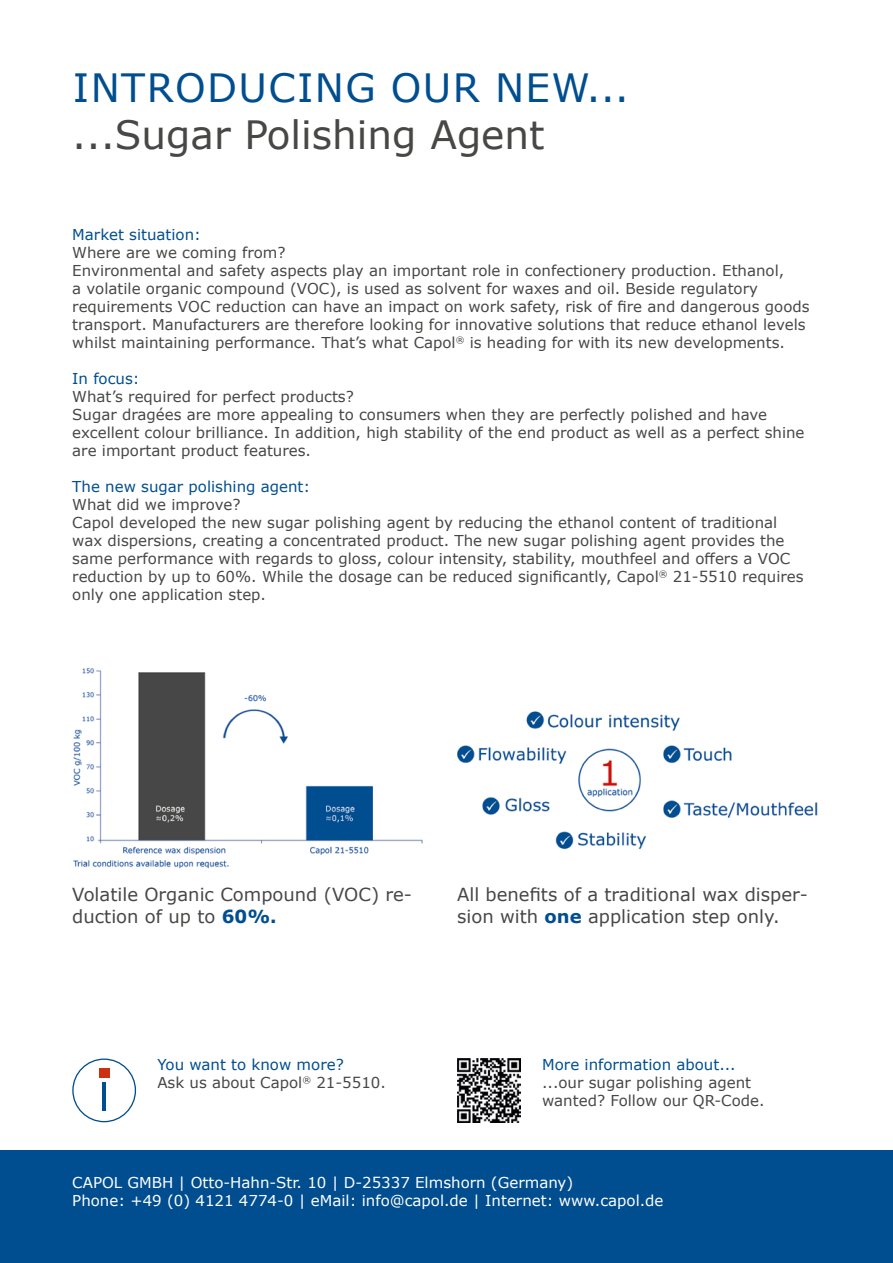
<style>
.page{position:relative;width:893px;height:1263px;background:#fff}
.page>*{position:absolute;margin:0;border:0;box-sizing:border-box;transform-origin:0 0}
.t1{font:39px "Verdana";color:#474746}
.t2{font:39px "Verdana";letter-spacing:.035em;color:#004e90}
.t3{font:18px/21.6px "Verdana";color:#474746}
.t4{font:15px/18px "Verdana";color:#474746}
.t5{font:15px/18px "Verdana";color:#fff}
.t6{font:15px "Verdana";color:#004e90}
.s1{font-weight:700;color:#004e90}
.s2{color:#004e90}
</style>
<div class="page">
<div style="left:0;top:1150px;width:893px;height:113px;background:#004e90"></div>
<div style="left:72px;top:1058px;width:64px;height:64px;border:1px solid #004e90;border-radius:50%"></div>
<hr style="left:102px;top:1082px;width:4px;height:29px;background:#004e90">
<div style="left:99px;top:1068px;width:11px;height:10px;background:#cd3010"></div>
<img style="left:457px;top:1058px;width:64px;height:64px">
<img style="left:457px;top:711px;width:361px;height:139px">
<img style="left:73px;top:667px;width:350px;height:202px">
<h1 class="t2" style="left:73px;top:61px;width:558px">INTRODUCING OUR NEW...</h1>
<h1 class="t1" style="left:72px;top:108px;width:474px">...Sugar Polishing Agent</h1>
<p class="t6" style="left:72px;top:224px;width:130px">Market situation:</p>
<p class="t4" style="left:72px;top:244px;width:739px">Where are we coming from?<br>Environmental and safety aspects play an important role in confectionery production. Ethanol,<br>a volatile organic compound (VOC), is used as solvent for waxes and oil. Beside regulatory requirements VOC reduction can have an impact on work safety, risk of fire and dangerous goods transport. Manufacturers are therefore looking for innovative solutions that reduce ethanol levels whilst maintaining performance. That’s what Capol<sup>®</sup> is heading for with its new developments.</p>
<p class="t6" style="left:72px;top:368px;width:69px">In focus:</p>
<p class="t4" style="left:72px;top:388px;width:734px">What’s required for perfect products?<br>Sugar dragées are more appealing to consumers when they are perfectly polished and have excellent colour brilliance. In addition, high stability of the end product as well as a perfect shine are important product features.</p>
<p class="t6" style="left:72px;top:476px;width:240px">The new sugar polishing agent:</p>
<p class="t4" style="left:72px;top:496px;width:733px">What did we improve?<br>Capol developed the new sugar polishing agent by reducing the ethanol content of traditional wax dispersions, creating a concentrated product. The new sugar polishing agent provides the same performance with regards to gloss, colour intensity, stability, mouthfeel and offers a VOC reduction by up to 60%. While the dosage can be reduced significantly, Capol<sup>®</sup> 21-5510 requires only one application step.</p>
<p class="t3" style="left:72px;top:883px;width:341px">Volatile Organic Compound (VOC) re&shy;duction of up to <span class="s1">60%.</span></p>
<p class="t3" style="left:457px;top:883px;width:352px">All benefits of a traditional wax disper&shy;sion with <span class="s1">one</span> application step only.</p>
<p class="t4" style="left:157px;top:1055px;width:230px"><span class="s2">You want to know more?<br></span>Ask us about Capol<sup>®</sup> 21-5510.</p>
<p class="t6" style="left:542px;top:1054px;width:195px">More information about...</p>
<p class="t4" style="left:542px;top:1073px;width:224px">...our sugar polishing agent wanted? Follow our QR-Code.</p>
<p class="t5" style="left:72px;top:1174px;width:593px">CAPOL GMBH | Otto-Hahn-Str. 10 | D-25337 Elmshorn (Germany)<br>Phone: +49 (0) 4121 4774-0 | eMail: info@capol.de | Internet: www.capol.de</p>
</div>
